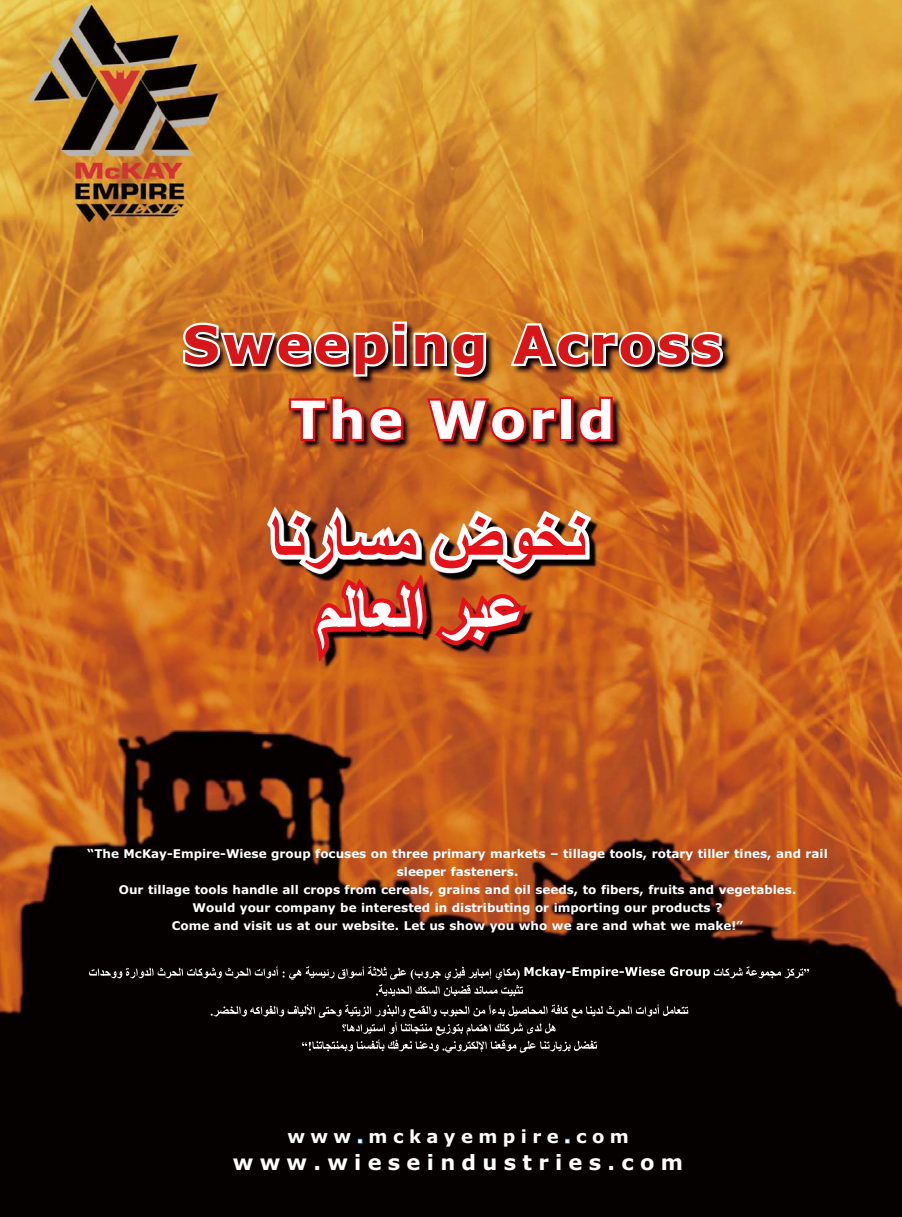
<style>
.page{position:relative;width:902px;height:1217px;background:#fff}
.page>*{position:absolute;margin:0;border:0;box-sizing:border-box;transform-origin:0 0}
.t1{font:700 52.5px "Verdana";letter-spacing:.05em;color:#d71619}
.t2{font:700 52.5px "Verdana";letter-spacing:.05em;color:#fff}
.t3{font:700 21px "Verdana";letter-spacing:.3em;color:#fff}
.t4{font:700 18px "Verdana";letter-spacing:.3em;color:#fff}
.t5{font:700 12px/18px "Verdana";color:#fff;text-align:center}
</style>
<div class="page">
<img style="left:0;top:0;width:901px;height:1216px">
<img style="left:182px;top:320px;width:550px;height:131px">
<img style="left:181px;top:320px;width:210px;height:59px">
<div style="left:393px;top:332px;width:13px;height:34px;border:4px solid #fff"></div>
<div style="left:392px;top:321px;width:15px;height:12px;border:4px solid #fff"></div>
<img style="left:411px;top:328px;width:78px;height:51px">
<img style="left:507px;top:320px;width:218px;height:50px">
<svg style="left:286px;top:394px;width:119px;height:50px;background:#aa2c17"></svg>
<svg style="left:424px;top:395px;width:135px;height:51px;background:#a83116"></svg>
<div style="left:559px;top:396px;width:14px;height:45px;border:4px solid #e60c17"></div>
<svg style="left:575px;top:394px;width:40px;height:50px;background:#9f2315"></svg>
<svg style="left:358px;top:1138px;width:4px;height:4px"></svg>
<svg style="left:565px;top:1138px;width:4px;height:4px"></svg>
<svg style="left:89px;top:966px;width:720px;height:30px;background:#201c1c"></svg>
<svg style="left:211px;top:1004px;width:477px;height:48px;background:#201d1c"></svg>
<svg style="left:262px;top:498px;width:335px;height:174px;background:#c4633a"></svg>
<h1 class="t1" style="left:182px;top:324px;width:541px">Sweeping Across</h1>
<h1 class="t2" style="left:290px;top:399px;width:326px">The World</h1>
<p class="t5" style="left:87px;top:845px;width:742px">“The McKay-Empire-Wiese group focuses on three primary markets – tillage tools, rotary tiller tines, and rail sleeper fasteners.<br>Our tillage tools handle all crops from cereals, grains and oil seeds, to fibers, fruits and vegetables.<br>Would your company be interested in distributing or importing our products ?<br>Come and visit us at our website. Let us show you who we are and what we make!”</p>
<h3 class="t4" style="left:287px;top:1128px;width:343px">www.mckayempire.com</h3>
<h2 class="t3" style="left:233px;top:1153px;width:451px">www.wieseindustries.com</h2>
</div>
